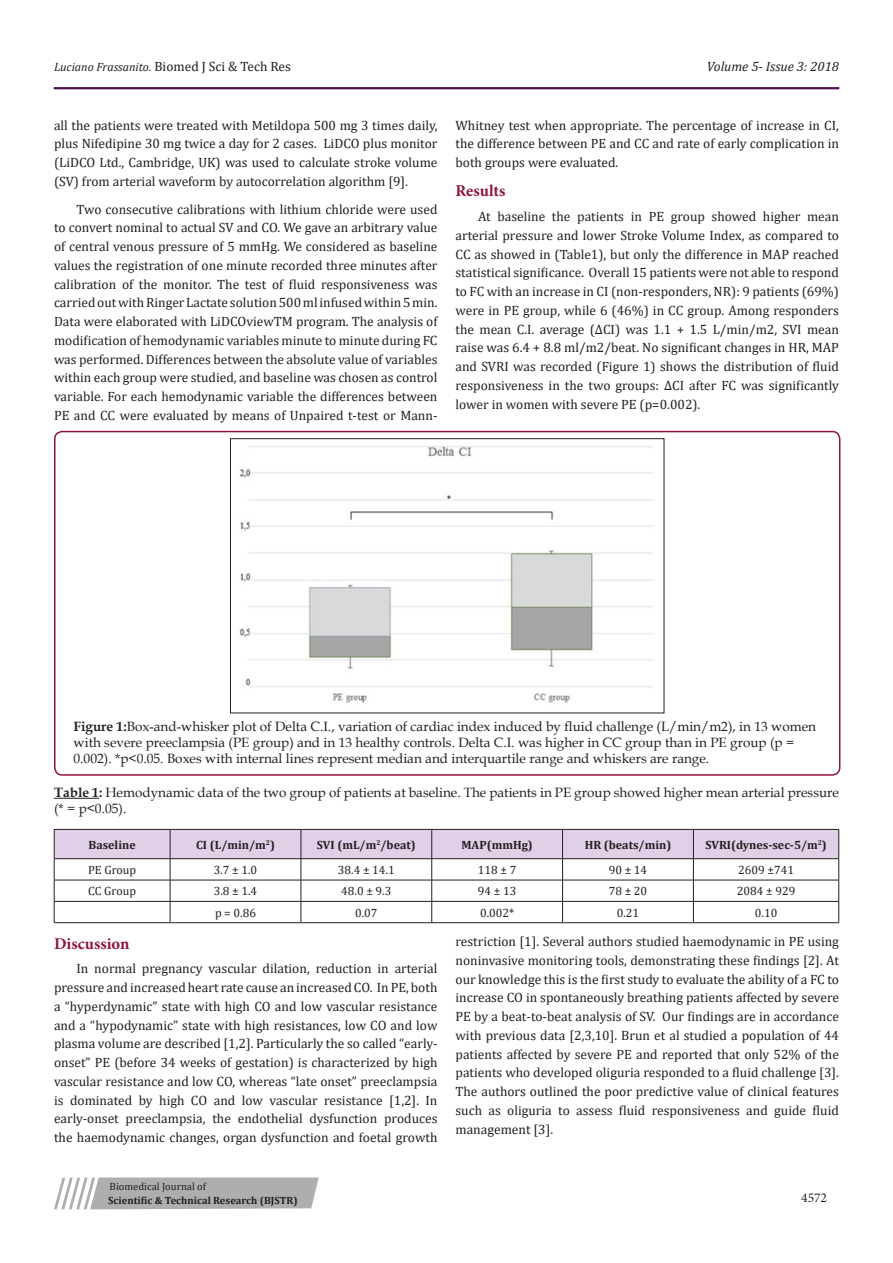
<style>
.page{position:relative;width:893px;height:1263px;background:#fff}
.page>*{position:absolute;margin:0;border:0;box-sizing:border-box;transform-origin:0 0}
.t1{font:700 16.5px "Minion Pro";color:#8f133a}
.t2{font:13.5px/18.8px "Cambria";color:#231f20;text-align:justify}
.t3{font:13.5px/16.2px "Book Antiqua";color:#231f20}
.t4{font:italic 13.5px "Cambria";color:#231f20}
.t5{font:13.5px "Minion Pro";color:#231f20}
.t6{font:12px "Cambria";color:#231f20}
.t7{font:700 12px "Cambria";color:#231f20}
.t8{font:italic 12px "Cambria";color:#231f20}
.t9{font:700 10.5px "Cambria";color:#231f20}
.t10{font:10.5px "Cambria";color:#231f20}
.s1{font-style:normal;font-size:13.5px}
.s2{font-weight:700}
</style>
<div class="page">
<hr style="left:54px;top:88px;width:785px;height:1px;background:#480a4b">
<svg style="left:54px;top:1177px;width:265px;height:32px;background:#b8b8ba"></svg>
<div style="left:54px;top:431px;width:786px;height:345px;border:2px solid #8f133a;border-radius:8px"></div>
<img style="left:239px;top:446px;width:414px;height:257px">
<div style="left:230px;top:438px;width:434px;height:275px;border:1px solid #231f20"></div>
<hr style="left:54px;top:798px;width:45px;height:1px;background:#231f20">
<hr style="left:54px;top:922px;width:116px;height:1px;background:#231f20">
<hr style="left:170px;top:922px;width:131px;height:1px;background:#231f20">
<hr style="left:301px;top:922px;width:131px;height:1px;background:#231f20">
<hr style="left:432px;top:922px;width:131px;height:1px;background:#231f20">
<hr style="left:563px;top:922px;width:130px;height:1px;background:#231f20">
<hr style="left:693px;top:922px;width:146px;height:1px;background:#231f20">
<svg style="left:54px;top:829px;width:785px;height:93px"></svg>
<hr style="left:54px;top:858px;width:116px;height:1px;background:#231f20">
<hr style="left:170px;top:858px;width:131px;height:1px;background:#231f20">
<hr style="left:301px;top:858px;width:131px;height:1px;background:#231f20">
<hr style="left:432px;top:858px;width:131px;height:1px;background:#231f20">
<hr style="left:563px;top:858px;width:130px;height:1px;background:#231f20">
<hr style="left:693px;top:858px;width:146px;height:1px;background:#231f20">
<p class="t8" style="left:54px;top:58px;width:238px">Luciano Frassanito. <span class="s1">Biomed J Sci &amp; Tech Res</span></p>
<p class="t4" style="left:707px;top:57px;width:134px">Volume 5- Issue 3: 2018</p>
<p class="t2" style="left:54px;top:116px;width:385px">all the patients were treated with Metildopa 500 mg 3 times daily, plus Nifedipine 30 mg twice a day for 2 cases. LiDCO plus monitor (LiDCO Ltd., Cambridge, UK) was used to calculate stroke volume (SV) from arterial waveform by autocorrelation algorithm [9].</p>
<p class="t2" style="left:54px;top:200px;width:385px;text-indent:22px">Two consecutive calibrations with lithium chloride were used to convert nominal to actual SV and CO. We gave an arbitrary value of central venous pressure of 5 mmHg. We considered as baseline values the registration of one minute recorded three minutes after calibration of the monitor. The test of fluid responsiveness was carried out with Ringer Lactate solution 500 ml infused within 5 min.<br>Data were elaborated with LiDCOviewTM program. The analysis of modification of hemodynamic variables minute to minute during FC was performed. Differences between the absolute value of variables within each group were studied, and baseline was chosen as control variable. For each hemodynamic variable the differences between PE and CC were evaluated by means of Unpaired t-test or Mann-</p>
<p class="t2" style="left:455px;top:116px;width:385px">Whitney test when appropriate. The percentage of increase in CI, the difference between PE and CC and rate of early complication in both groups were evaluated.</p>
<p class="t1" style="left:455px;top:179px;width:51px">Results</p>
<p class="t2" style="left:455px;top:207px;width:385px;text-indent:22px">At baseline the patients in PE group showed higher mean arterial pressure and lower Stroke Volume Index, as compared to CC as showed in (Table1), but only the difference in MAP reached statistical significance. Overall 15 patients were not able to respond to FC with an increase in CI (non-responders, NR): 9 patients (69%) were in PE group, while 6 (46%) in CC group. Among responders the mean C.I. average (ΔCI) was 1.1 + 1.5 L/min/m2, SVI mean raise was 6.4 + 8.8 ml/m2/beat. No significant changes in HR, MAP and SVRI was recorded (Figure 1) shows the distribution of fluid responsiveness in the two groups: ΔCI after FC was significantly lower in women with severe PE (p=0.002).</p>
<p class="t3" style="left:74px;top:718px;width:744px"><span class="s2">Figure 1:</span>Box-and-whisker plot of Delta C.I., variation of cardiac index induced by fluid challenge (L/min/m2), in 13 women with severe preeclampsia (PE group) and in 13 healthy controls. Delta C.I. was higher in CC group than in PE group (p =<br>0.002). *p&lt;0.05. Boxes with internal lines represent median and interquartile range and whiskers are range.</p>
<p class="t3" style="left:54px;top:783px;width:786px"><span class="s2">Table 1:</span> Hemodynamic data of the two group of patients at baseline. The patients in PE group showed higher mean arterial pressure (* = p&lt;0.05).</p>
<p class="t7" style="left:89px;top:836px;width:49px">Baseline</p>
<p class="t7" style="left:196px;top:836px;width:80px">CI (L/min/m<sup>2</sup>)</p>
<p class="t7" style="left:317px;top:836px;width:100px">SVI (mL/m<sup>2</sup>/beat)</p>
<p class="t7" style="left:461px;top:836px;width:73px">MAP(mmHg)</p>
<p class="t7" style="left:585px;top:836px;width:88px">HR (beats/min)</p>
<p class="t7" style="left:705px;top:836px;width:123px">SVRI(dynes-sec-5/m<sup>2</sup>)</p>
<p class="t6" style="left:88px;top:863px;width:50px">PE Group</p>
<p class="t6" style="left:214px;top:863px;width:45px">3.7 ± 1.0</p>
<p class="t6" style="left:338px;top:863px;width:58px">38.4 ± 14.1</p>
<p class="t6" style="left:478px;top:863px;width:40px">118 ± 7</p>
<p class="t6" style="left:609px;top:863px;width:40px">90 ± 14</p>
<p class="t6" style="left:738px;top:863px;width:57px">2609 ±741</p>
<p class="t6" style="left:88px;top:884px;width:49px">CC Group</p>
<p class="t6" style="left:214px;top:884px;width:45px">3.8 ± 1.4</p>
<p class="t6" style="left:341px;top:884px;width:52px">48.0 ± 9.3</p>
<p class="t6" style="left:478px;top:884px;width:40px">94 ± 13</p>
<p class="t6" style="left:609px;top:884px;width:40px">78 ± 20</p>
<p class="t6" style="left:737px;top:884px;width:60px">2084 ± 929</p>
<p class="t6" style="left:215px;top:905px;width:43px">p = 0.86</p>
<p class="t6" style="left:355px;top:905px;width:24px">0.07</p>
<p class="t6" style="left:480px;top:905px;width:36px">0.002*</p>
<p class="t6" style="left:617px;top:905px;width:24px">0.21</p>
<p class="t6" style="left:755px;top:905px;width:24px">0.10</p>
<p class="t1" style="left:54px;top:932px;width:77px">Discussion</p>
<p class="t2" style="left:54px;top:959px;width:385px;text-indent:22px">In normal pregnancy vascular dilation, reduction in arterial pressure and increased heart rate cause an increased CO. In PE, both a “hyperdynamic” state with high CO and low vascular resistance and a “hypodynamic” state with high resistances, low CO and low plasma volume are described [1,2]. Particularly the so called “early&shy;onset” PE (before 34 weeks of gestation) is characterized by high vascular resistance and low CO, whereas “late onset” preeclampsia is dominated by high CO and low vascular resistance [1,2]. In early-onset preeclampsia, the endothelial dysfunction produces the haemodynamic changes, organ dysfunction and foetal growth</p>
<p class="t2" style="left:455px;top:932px;width:385px">restriction [1]. Several authors studied haemodynamic in PE using noninvasive monitoring tools, demonstrating these findings [2]. At our knowledge this is the first study to evaluate the ability of a FC to increase CO in spontaneously breathing patients affected by severe PE by a beat-to-beat analysis of SV. Our findings are in accordance with previous data [2,3,10]. Brun et al studied a population of 44 patients affected by severe PE and reported that only 52% of the patients who developed oliguria responded to a fluid challenge [3].<br>The authors outlined the poor predictive value of clinical features such as oliguria to assess fluid responsiveness and guide fluid management [3].</p>
<p class="t10" style="left:110px;top:1180px;width:98px">Biomedical Journal of</p>
<p class="t9" style="left:108px;top:1193px;width:191px">Scientific &amp; Technical Research (BJSTR)</p>
<p class="t5" style="left:801px;top:1189px;width:27px">4572</p>
</div>
